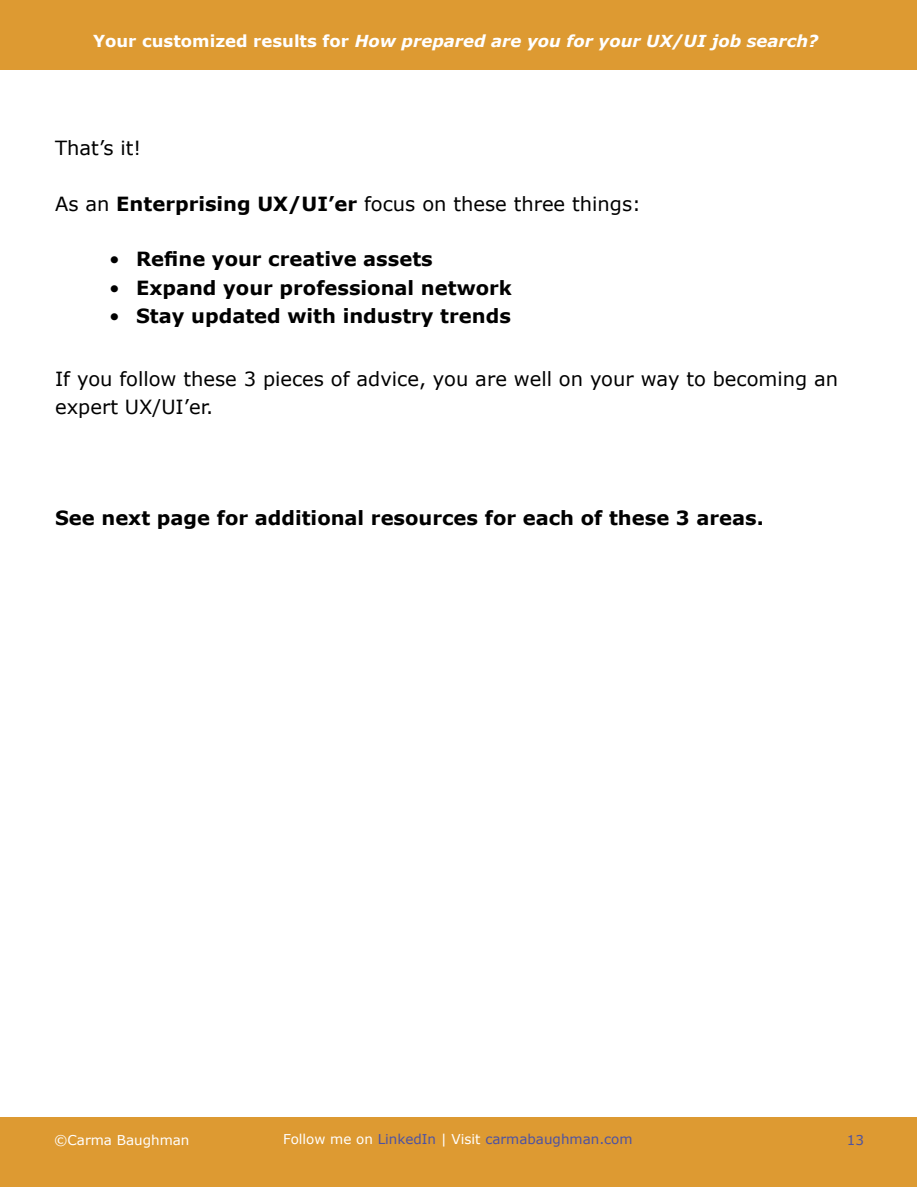
<style>
.page{position:relative;width:918px;height:1188px;background:#fff}
.page>*{position:absolute;margin:0;border:0;box-sizing:border-box;transform-origin:0 0}
.t1{font:700 19.5px "Verdana";color:#000}
.t2{font:19.5px/28.5px "Verdana";color:#000}
.t3{font:italic 700 16.5px "Verdana";color:#fff}
.t4{font:13.5px "Verdana";color:#4c52a3}
.t5{font:13.5px "Verdana";color:#fff}
.s1{font-style:normal}
.s2{font-weight:700}
.s3{font-weight:400}
.s4{color:#fff}
</style>
<div class="page">
<div style="left:1px;top:0;width:916px;height:69px;background:#dd9a32"></div>
<div style="left:1px;top:1117px;width:916px;height:70px;background:#dd9a32"></div>
<p class="t3" style="left:93px;top:29px;width:727px"><span class="s1">Your customized results for</span> How prepared are you for your UX/UI job search?</p>
<p class="t2" style="left:55px;top:134px;width:88px">That’s it!</p>
<p class="t2" style="left:55px;top:189px;width:587px">As an <span class="s2">Enterprising UX/UI’er</span> focus on these three things:</p>
<p class="t1" style="left:109px;top:245px;width:325px"><span class="s3">•</span> Refine your creative assets</p>
<p class="t1" style="left:109px;top:274px;width:404px"><span class="s3">•</span> Expand your professional network</p>
<p class="t1" style="left:109px;top:302px;width:403px"><span class="s3">•</span> Stay updated with industry trends</p>
<p class="t2" style="left:55px;top:364px;width:785px">If you follow these 3 pieces of advice, you are well on your way to becoming an expert UX/UI’er.</p>
<p class="t1" style="left:55px;top:504px;width:710px">See next page for additional resources for each of these 3 areas.</p>
<p class="t4" style="left:283px;top:1130px;width:351px"><span class="s4">Follow me on</span> LinkedIn <span class="s4">| Visit</span> carmabaughman.com</p>
<p class="t5" style="left:54px;top:1131px;width:137px">©Carma Baughman</p>
<p class="t4" style="left:847px;top:1131px;width:19px">13</p>
</div>
